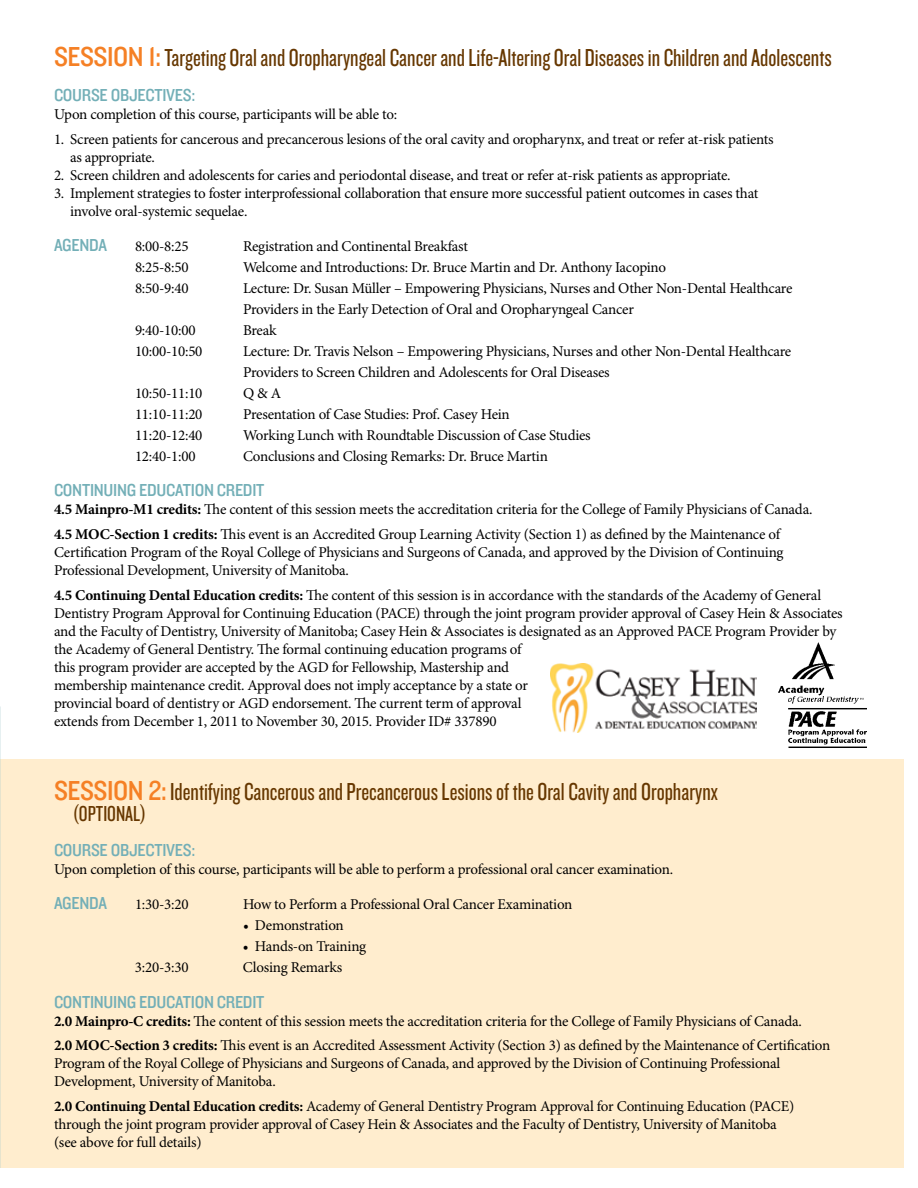
<style>
.page{position:relative;width:918px;height:1188px;background:#fff}
.page>*{position:absolute;margin:0;border:0;box-sizing:border-box;transform-origin:0 0}
.t1{font:25.5px "Knockout HTF28 Junior Featherwt";color:#663700}
.t2{font:22.5px "Knockout HTF28 Junior Featherwt";color:#663700}
.t3{font:18px "Knockout HTF30 Junior Welterwt";letter-spacing:-.015em;color:#73afb7}
.t4{font:15px/18px "Minion Pro";letter-spacing:-.015em;color:#000}
.s1{font-family:"Knockout HTF30 Junior Welterwt";font-size:28.5px;color:#f58025}
.s2{font-weight:700}
</style>
<div class="page">
<div style="left:0;top:759px;width:918px;height:429px;background:#ffedce"></div>
<div style="left:904px;top:0;width:14px;height:1188px;background:#fff"></div>
<div style="left:0;top:1168px;width:918px;height:20px;background:#fff"></div>
<img style="left:778px;top:642px;width:89px;height:106px">
<img style="left:551px;top:663px;width:205px;height:69px">
<h1 class="t1" style="left:54px;top:45px;width:779px"><span class="s1">SESSION 1:</span>Targeting Oral and Oropharyngeal Cancer and Life-Altering Oral Diseases in Children and Adolescents</h1>
<p class="t3" style="left:54px;top:86px;width:143px">COURSE OBJECTIVES:</p>
<p class="t4" style="left:54px;top:106px;width:345px">Upon completion of this course, participants will be able to:</p>
<p class="t4" style="left:70px;top:131px;width:705px;text-indent:-16px">1. Screen patients for cancerous and precancerous lesions of the oral cavity and oropharynx, and treat or refer at-risk patients as appropriate.</p>
<p class="t4" style="left:54px;top:167px;width:678px">2. Screen children and adolescents for caries and periodontal disease, and treat or refer at-risk patients as appropriate.</p>
<p class="t4" style="left:70px;top:185px;width:690px;text-indent:-16px">3. Implement strategies to foster interprofessional collaboration that ensure more successful patient outcomes in cases that involve oral-systemic sequelae.</p>
<p class="t3" style="left:54px;top:236px;width:55px">AGENDA</p>
<p class="t4" style="left:135px;top:238px;width:55px">8:00-8:25</p>
<p class="t4" style="left:243px;top:238px;width:227px">Registration and Continental Breakfast</p>
<p class="t4" style="left:135px;top:259px;width:55px">8:25-8:50</p>
<p class="t4" style="left:243px;top:259px;width:425px">Welcome and Introductions: Dr. Bruce Martin and Dr. Anthony Iacopino</p>
<p class="t4" style="left:135px;top:280px;width:55px">8:50-9:40</p>
<p class="t4" style="left:243px;top:278px;width:551px;line-height:21px">Lecture: Dr. Susan Müller – Empowering Physicians, Nurses and Other Non-Dental Healthcare<br>Providers in the Early Detection of Oral and Oropharyngeal Cancer</p>
<p class="t4" style="left:135px;top:322px;width:62px">9:40-10:00</p>
<p class="t4" style="left:243px;top:322px;width:35px">Break</p>
<p class="t4" style="left:135px;top:343px;width:69px">10:00-10:50</p>
<p class="t4" style="left:243px;top:341px;width:550px;line-height:21px">Lecture: Dr. Travis Nelson – Empowering Physicians, Nurses and other Non-Dental Healthcare<br>Providers to Screen Children and Adolescents for Oral Diseases</p>
<p class="t4" style="left:135px;top:385px;width:69px">10:50-11:10</p>
<p class="t4" style="left:243px;top:385px;width:40px">Q &amp; A</p>
<p class="t4" style="left:135px;top:406px;width:69px">11:10-11:20</p>
<p class="t4" style="left:243px;top:406px;width:268px">Presentation of Case Studies: Prof. Casey Hein</p>
<p class="t4" style="left:135px;top:427px;width:69px">11:20-12:40</p>
<p class="t4" style="left:243px;top:427px;width:349px">Working Lunch with Roundtable Discussion of Case Studies</p>
<p class="t4" style="left:135px;top:448px;width:62px">12:40-1:00</p>
<p class="t4" style="left:243px;top:448px;width:306px">Conclusions and Closing Remarks: Dr. Bruce Martin</p>
<p class="t3" style="left:54px;top:481px;width:212px">CONTINUING EDUCATION CREDIT</p>
<p class="t4" style="left:54px;top:498px;width:760px;line-height:24.8px"><span class="s2">4.5 Mainpro-M1 credits:</span> The content of this session meets the accreditation criteria for the College of Family Physicians of Canada.<br><span class="s2">4.5 MOC-Section 1 credits:</span> This event is an Accredited Group Learning Activity (Section 1) as defined by the Maintenance of</p>
<p class="t4" style="left:54px;top:544px;width:731px">Certification Program of the Royal College of Physicians and Surgeons of Canada, and approved by the Division of Continuing<br>Professional Development, University of Manitoba.</p>
<p class="t4" style="left:54px;top:586px;width:790px"><span class="s2">4.5 Continuing Dental Education credits:</span> The content of this session is in accordance with the standards of the Academy of General Dentistry Program Approval for Continuing Education (PACE) through the joint program provider approval of Casey Hein &amp; Associates and the Faculty of Dentistry, University of Manitoba; Casey Hein &amp; Associates is designated as an Approved PACE Program Provider by the Academy of General Dentistry. The formal continuing education programs of<br>this program provider are accepted by the AGD for Fellowship, Mastership and<br>membership maintenance credit. Approval does not imply acceptance by a state or<br>provincial board of dentistry or AGD endorsement. The current term of approval<br>extends from December 1, 2011 to November 30, 2015. Provider ID# 337890</p>
<h1 class="t1" style="left:54px;top:779px;width:666px"><span class="s1">SESSION 2:</span>Identifying Cancerous and Precancerous Lesions of the Oral Cavity and Oropharynx</h1>
<p class="t3" style="left:54px;top:841px;width:143px">COURSE OBJECTIVES:</p>
<p class="t4" style="left:54px;top:861px;width:621px">Upon completion of this course, participants will be able to perform a professional oral cancer examination.</p>
<p class="t3" style="left:54px;top:894px;width:55px">AGENDA</p>
<p class="t4" style="left:135px;top:896px;width:55px">1:30-3:20</p>
<p class="t4" style="left:243px;top:896px;width:331px">How to Perform a Professional Oral Cancer Examination</p>
<p class="t4" style="left:243px;top:917px;width:102px">• Demonstration</p>
<p class="t4" style="left:243px;top:938px;width:125px">• Hands-on Training</p>
<p class="t4" style="left:135px;top:959px;width:55px">3:20-3:30</p>
<p class="t4" style="left:243px;top:959px;width:101px">Closing Remarks</p>
<p class="t3" style="left:54px;top:992px;width:212px">CONTINUING EDUCATION CREDIT</p>
<p class="t4" style="left:54px;top:1009px;width:778px;line-height:24.8px"><span class="s2">2.0 Mainpro-C credits:</span> The content of this session meets the accreditation criteria for the College of Family Physicians of Canada.<br><span class="s2">2.0 MOC-Section 3 credits:</span> This event is an Accredited Assessment Activity (Section 3) as defined by the Maintenance of Certification</p>
<p class="t4" style="left:54px;top:1055px;width:728px">Program of the Royal College of Physicians and Surgeons of Canada, and approved by the Division of Continuing Professional<br>Development, University of Manitoba.</p>
<p class="t4" style="left:54px;top:1098px;width:742px"><span class="s2">2.0 Continuing Dental Education credits:</span> Academy of General Dentistry Program Approval for Continuing Education (PACE) through the joint program provider approval of Casey Hein &amp; Associates and the Faculty of Dentistry, University of Manitoba (see above for full details)</p>
<h2 class="t2" style="left:73px;top:803px;width:75px">(OPTIONAL)</h2>
</div>
